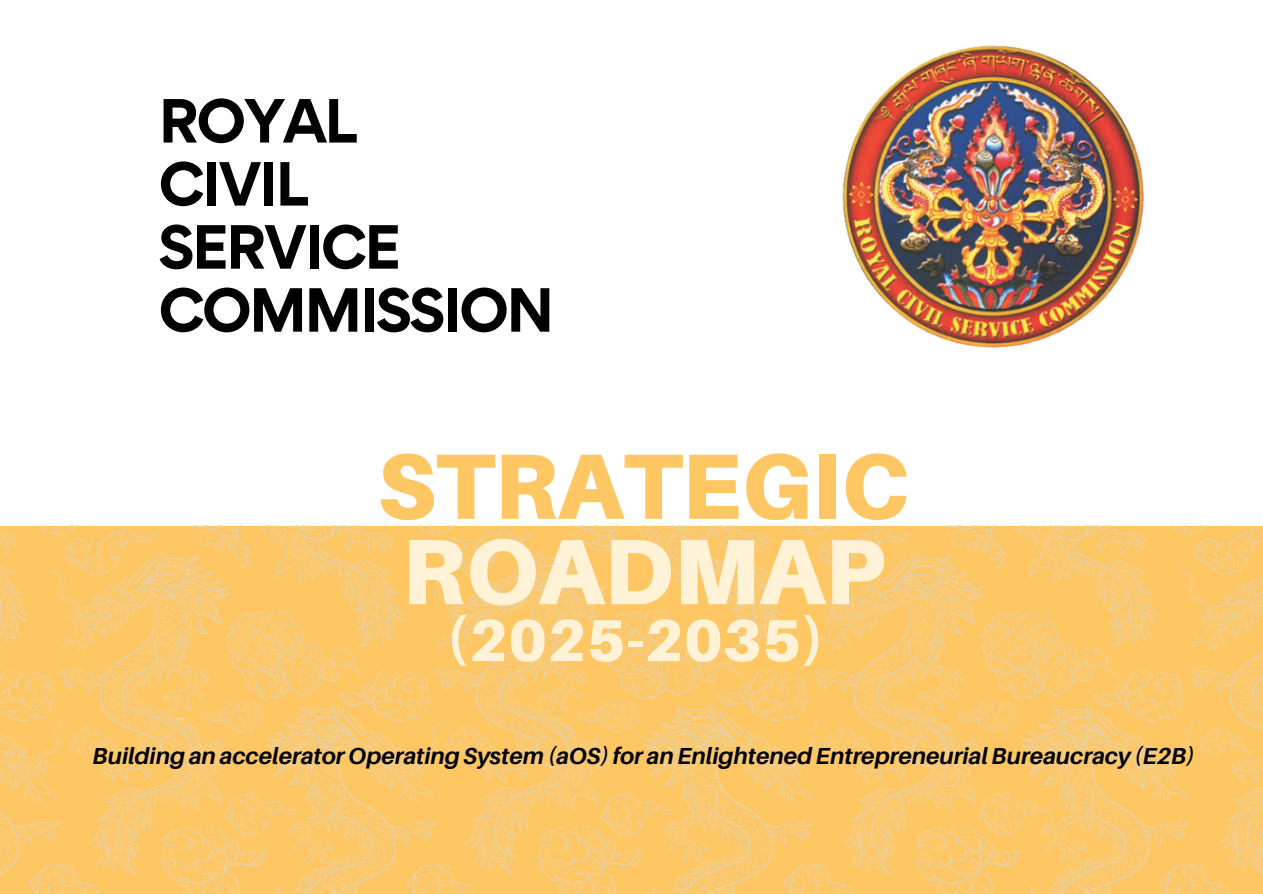
<style>
.page{position:relative;width:1263px;height:894px;background:#fff}
.page>*{position:absolute;margin:0;border:0;box-sizing:border-box;transform-origin:0 0}
.t1{font:900 92.85px/85.3px "Aileron";color:#ffc764}
.t2{font:900 59.25px "Aileron";color:#fff2d6}
.t3{font:700 55.5px/63px "Gordita";letter-spacing:-.05em;color:#000}
.t4{font:italic 700 23.1px "Aileron";color:#000}
.s1{color:#fff2d6}
</style>
<div class="page">
<img style="left:0;top:525px;width:1263px;height:368px">
<img style="left:842px;top:45px;width:302px;height:303px">
<p class="t3" style="left:158px;top:89px;width:397px">ROYAL<br>CIVIL<br>SERVICE<br>COMMISSION</p>
<h1 class="t1" style="left:377px;top:441px;width:533px">STRATEGIC<br><span class="s1">ROADMAP</span></h1>
<h1 class="t2" style="left:445px;top:603px;width:382px">(2025-2035)</h1>
<h1 class="t4" style="left:92px;top:741px;width:1104px">Building an accelerator Operating System (aOS) for an Enlightened Entrepreneurial Bureaucracy (E2B)</h1>
</div>
